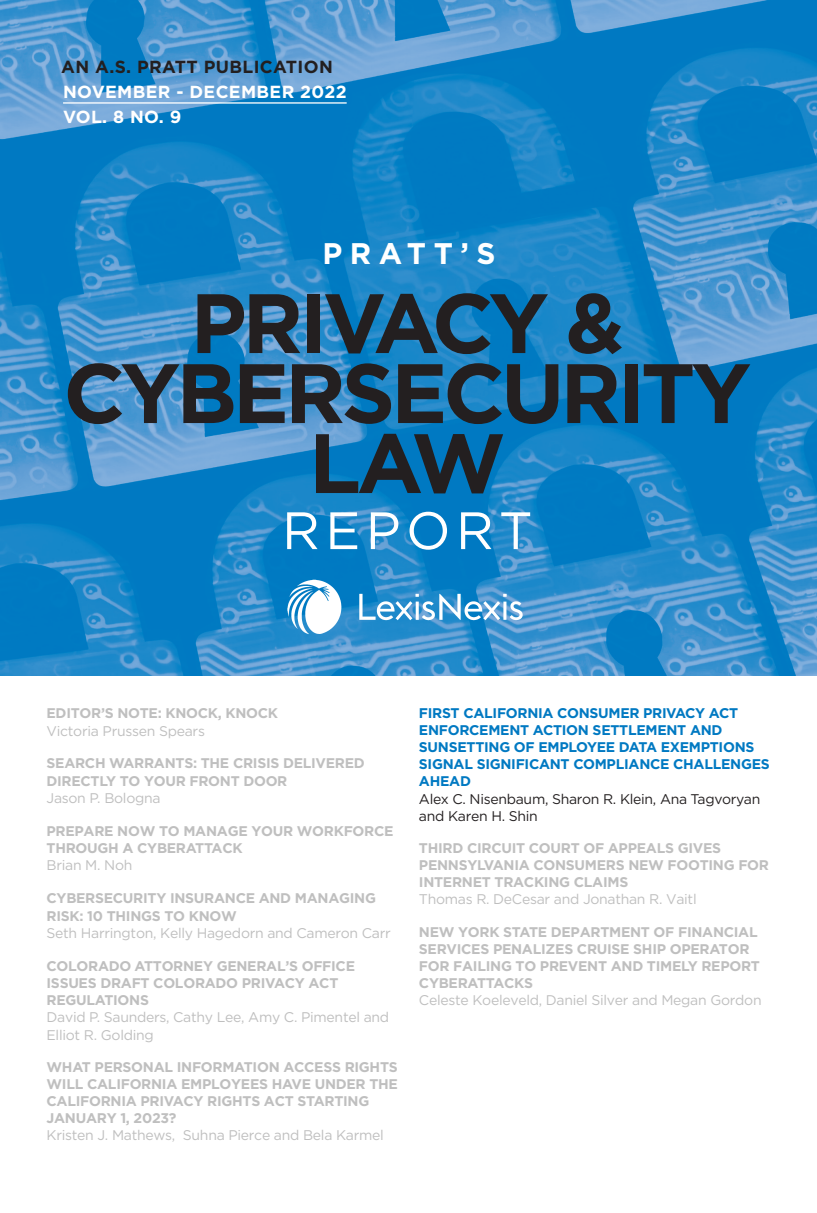
<style>
.page{position:relative;width:817px;height:1213px;background:#fff}
.page>*{position:absolute;margin:0;border:0;box-sizing:border-box;transform-origin:0 0}
.t1{font:700 84px/70px "Gotham";letter-spacing:-.05em;color:#231f20;text-align:center}
.t2{font:52.5px "Gotham";letter-spacing:.1em;color:#fff}
.t3{font:700 29.75px "Gotham";letter-spacing:.25em;color:#fff}
.t4{font:700 17.5px/24.5px "Gotham";letter-spacing:.02em;color:#fff}
.t5{font:700 17.5px "Gotham";letter-spacing:.02em;color:#231f20}
.t6{font:700 14px/17px "Gotham";letter-spacing:-.02em;color:#bfbfbf}
.t7{font:14px/17.2px "Gotham";letter-spacing:-.02em;color:#bfbfbf}
.t8{font:700 14px/17px "Gotham";letter-spacing:-.02em;color:#0079c2}
.t9{font:14px/17px "Gotham";letter-spacing:-.02em;color:#231f20}
</style>
<div class="page">
<img style="left:0;top:0;width:817px;height:676px">
<hr style="left:63px;top:102px;width:284px;height:2px;background:#fff">
<img style="left:250px;top:543px;width:315px;height:128px">
<p class="t5" style="left:61px;top:57px;width:273px">AN A.S. PRATT PUBLICATION</p>
<p class="t4" style="left:63px;top:79px;width:285px">NOVEMBER - DECEMBER 2022<br>VOL. 8 NO. 9</p>
<h3 class="t3" style="left:322px;top:236px;width:174px">PRATT’S</h3>
<h1 class="t1" style="left:63px;top:286px;width:689px">PRIVACY &amp;<br>CYBERSECURITY<br>LAW</h1>
<h2 class="t2" style="left:282px;top:501px;width:252px">REPORT</h2>
<p class="t6" style="left:47px;top:704px;width:233px">EDITOR’S NOTE: KNOCK, KNOCK</p>
<p class="t7" style="left:47px;top:722px;width:160px">Victoria Prussen Spears</p>
<p class="t6" style="left:47px;top:754px;width:320px;line-height:17.5px">SEARCH WARRANTS: THE CRISIS DELIVERED<br>DIRECTLY TO YOUR FRONT DOOR</p>
<p class="t7" style="left:47px;top:789px;width:115px">Jason P. Bologna</p>
<p class="t6" style="left:47px;top:822px;width:348px">PREPARE NOW TO MANAGE YOUR WORKFORCE<br>THROUGH A CYBERATTACK</p>
<p class="t7" style="left:47px;top:856px;width:87px">Brian M. Noh</p>
<p class="t6" style="left:47px;top:889px;width:331px;line-height:17.5px">CYBERSECURITY INSURANCE AND MANAGING<br>RISK: 10 THINGS TO KNOW</p>
<p class="t7" style="left:47px;top:924px;width:346px">Seth Harrington, Kelly Hagedorn and Cameron Carr</p>
<p class="t6" style="left:47px;top:957px;width:310px">COLORADO ATTORNEY GENERAL’S OFFICE<br>ISSUES DRAFT COLORADO PRIVACY ACT<br>REGULATIONS</p>
<p class="t7" style="left:47px;top:1008px;width:344px">David P. Saunders, Cathy Lee, Amy C. Pimentel and<br>Elliot R. Golding</p>
<p class="t6" style="left:47px;top:1058px;width:353px">WHAT PERSONAL INFORMATION ACCESS RIGHTS WILL CALIFORNIA EMPLOYEES HAVE UNDER THE CALIFORNIA PRIVACY RIGHTS ACT STARTING JANUARY 1, 2023?</p>
<p class="t7" style="left:47px;top:1126px;width:339px">Kristen J. Mathews, Suhna Pierce and Bela Karmel</p>
<p class="t8" style="left:419px;top:704px;width:352px">FIRST CALIFORNIA CONSUMER PRIVACY ACT<br>ENFORCEMENT ACTION SETTLEMENT AND<br>SUNSETTING OF EMPLOYEE DATA EXEMPTIONS<br>SIGNAL SIGNIFICANT COMPLIANCE CHALLENGES<br>AHEAD</p>
<p class="t9" style="left:419px;top:790px;width:343px">Alex C. Nisenbaum, Sharon R. Klein, Ana Tagvoryan and Karen H. Shin</p>
<p class="t6" style="left:419px;top:839px;width:351px">THIRD CIRCUIT COURT OF APPEALS GIVES<br>PENNSYLVANIA CONSUMERS NEW FOOTING FOR<br>INTERNET TRACKING CLAIMS</p>
<p class="t7" style="left:419px;top:890px;width:279px">Thomas R. DeCesar and Jonathan R. Vaitl</p>
<p class="t6" style="left:419px;top:923px;width:342px">NEW YORK STATE DEPARTMENT OF FINANCIAL SERVICES PENALIZES CRUISE SHIP OPERATOR FOR FAILING TO PREVENT AND TIMELY REPORT CYBERATTACKS</p>
<p class="t7" style="left:419px;top:991px;width:344px">Celeste Koeleveld, Daniel Silver and Megan Gordon</p>
</div>
